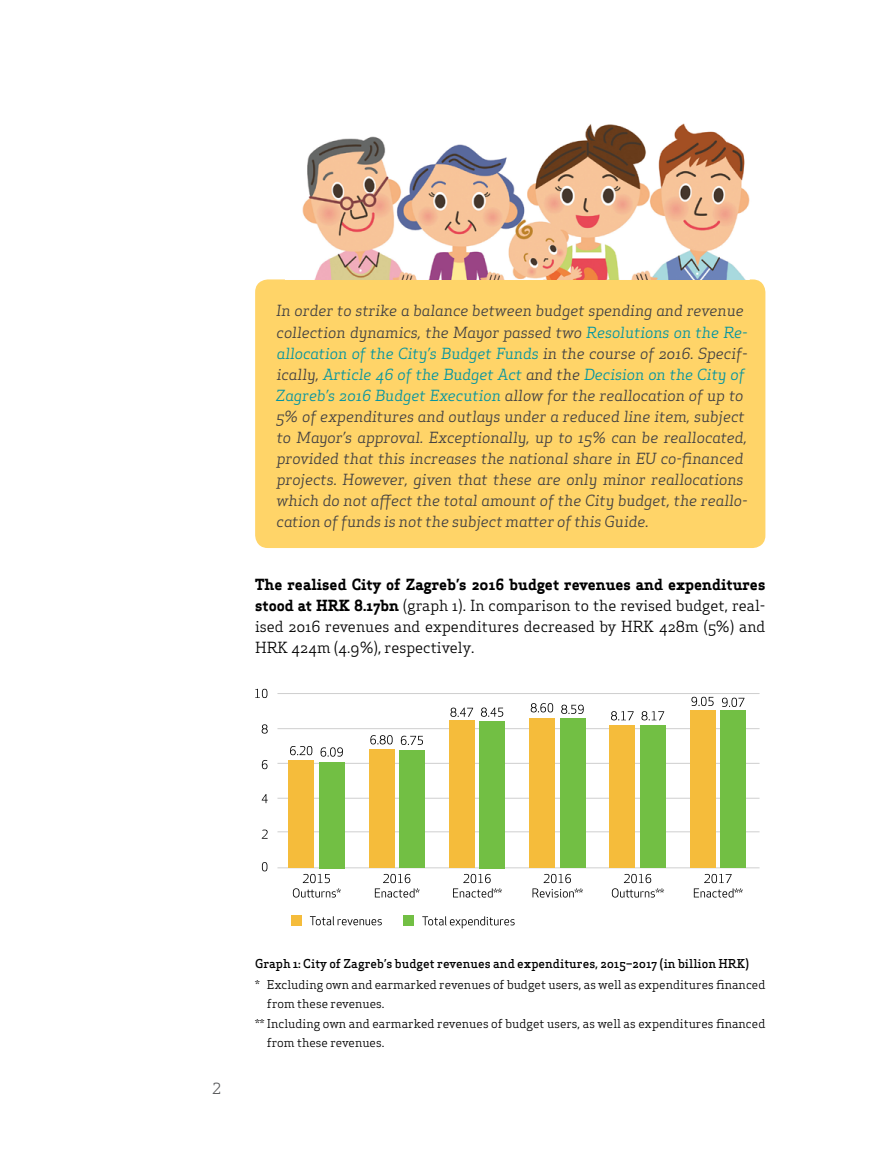
<style>
.page{position:relative;width:893px;height:1170px;background:#fff}
.page>*{position:absolute;margin:0;border:0;box-sizing:border-box;transform-origin:0 0}
.t1{font:italic 15px/21px "Apex Serif";color:#414042}
.t2{font:15px/21px "Apex Serif";color:#000;text-align:justify}
.t3{font:15px "Apex Serif";color:#58595b}
.t4{font:12px "Apex Serif";color:#000}
.t5{font:500 12px "Apex Serif";color:#000}
.s1{color:#0094a2}
.s2{font-weight:700}
</style>
<div class="page">
<div style="left:255px;top:279px;width:510px;height:269px;background:#ffd468;border-radius:13px"></div>
<img style="left:285px;top:123px;width:469px;height:157px">
<hr style="left:277px;top:693px;width:483px;height:1px;background:#000">
<hr style="left:277px;top:728px;width:483px;height:1px;background:#000">
<hr style="left:277px;top:763px;width:483px;height:1px;background:#000">
<hr style="left:277px;top:797px;width:483px;height:1px;background:#000">
<hr style="left:277px;top:831px;width:483px;height:1px;background:#000">
<hr style="left:277px;top:867px;width:483px;height:1px;background:#000">
<svg style="left:321px;top:747px;width:22px;height:9px"></svg>
<svg style="left:370px;top:735px;width:23px;height:9px"></svg>
<svg style="left:401px;top:735px;width:22px;height:10px"></svg>
<svg style="left:450px;top:707px;width:23px;height:9px"></svg>
<svg style="left:481px;top:707px;width:22px;height:9px"></svg>
<svg style="left:531px;top:703px;width:22px;height:9px"></svg>
<svg style="left:561px;top:704px;width:23px;height:9px"></svg>
<svg style="left:290px;top:746px;width:22px;height:9px"></svg>
<svg style="left:611px;top:711px;width:23px;height:9px"></svg>
<svg style="left:641px;top:711px;width:23px;height:9px"></svg>
<svg style="left:691px;top:696px;width:23px;height:10px"></svg>
<svg style="left:722px;top:697px;width:22px;height:9px"></svg>
<svg style="left:262px;top:862px;width:5px;height:9px"></svg>
<svg style="left:262px;top:829px;width:6px;height:9px"></svg>
<svg style="left:262px;top:794px;width:6px;height:9px"></svg>
<svg style="left:262px;top:760px;width:5px;height:9px"></svg>
<svg style="left:262px;top:724px;width:6px;height:9px"></svg>
<svg style="left:255px;top:688px;width:12px;height:10px"></svg>
<div style="left:319px;top:762px;width:26px;height:106px;background:#72bf44"></div>
<div style="left:399px;top:750px;width:26px;height:118px;background:#72bf44"></div>
<div style="left:479px;top:721px;width:26px;height:147px;background:#72bf44"></div>
<div style="left:560px;top:718px;width:25px;height:150px;background:#72bf44"></div>
<div style="left:640px;top:725px;width:26px;height:143px;background:#72bf44"></div>
<div style="left:720px;top:710px;width:26px;height:158px;background:#72bf44"></div>
<div style="left:288px;top:760px;width:26px;height:108px;background:#f5bc3b"></div>
<div style="left:369px;top:749px;width:25px;height:119px;background:#f5bc3b"></div>
<div style="left:449px;top:720px;width:26px;height:148px;background:#f5bc3b"></div>
<div style="left:529px;top:718px;width:26px;height:150px;background:#f5bc3b"></div>
<div style="left:609px;top:725px;width:26px;height:143px;background:#f5bc3b"></div>
<div style="left:690px;top:710px;width:26px;height:158px;background:#f5bc3b"></div>
<svg style="left:694px;top:873px;width:49px;height:24px"></svg>
<svg style="left:612px;top:873px;width:52px;height:24px"></svg>
<svg style="left:532px;top:873px;width:51px;height:24px"></svg>
<svg style="left:453px;top:873px;width:49px;height:24px"></svg>
<svg style="left:375px;top:873px;width:45px;height:24px"></svg>
<svg style="left:293px;top:873px;width:48px;height:24px"></svg>
<svg style="left:422px;top:916px;width:93px;height:12px"></svg>
<svg style="left:310px;top:916px;width:72px;height:9px"></svg>
<div style="left:403px;top:914px;width:11px;height:11px;background:#72bf44"></div>
<div style="left:291px;top:914px;width:11px;height:11px;background:#f5bc3b"></div>
<p class="t1" style="left:276px;top:300px;width:473px">In order to strike a balance between budget spending and revenue collection dynamics, the Mayor passed two <span class="s1">Resolutions on the Re&shy;allocation of the City’s Budget Funds</span> in the course of 2016. Specif&shy;ically, <span class="s1">Article 46 of the Budget Act</span> and the <span class="s1">Decision on the City of Zagreb’s 2016 Budget Execution</span> allow for the reallocation of up to 5% of expenditures and outlays under a reduced line item, subject to Mayor’s approval. Exceptionally, up to 15% can be reallocated, provided that this increases the national share in EU co-financed projects. However, given that these are only minor reallocations which do not affect the total amount of the City budget, the reallo&shy;cation of funds is not the subject matter of this Guide.</p>
<p class="t2" style="left:255px;top:573px;width:512px"><span class="s2">The realised City of Zagreb’s 2016 budget revenues and expenditures stood at HRK 8.17bn</span> (graph 1). In comparison to the revised budget, real&shy;ised 2016 revenues and expenditures decreased by HRK 428m (5%) and HRK 424m (4.9%), respectively.</p>
<p class="t3" style="left:212px;top:1078px;width:10px">2</p>
<p class="t5" style="left:255px;top:955px;width:496px">Graph 1: City of Zagreb’s budget revenues and expenditures, 2015–2017 (in billion HRK)</p>
<p class="t4" style="left:255px;top:976px;width:512px">* Excluding own and earmarked revenues of budget users, as well as expenditures financed</p>
<p class="t4" style="left:267px;top:996px;width:119px">from these revenues.</p>
<p class="t4" style="left:255px;top:1015px;width:512px">** Including own and earmarked revenues of budget users, as well as expenditures financed</p>
<p class="t4" style="left:267px;top:1035px;width:119px">from these revenues.</p>
</div>
